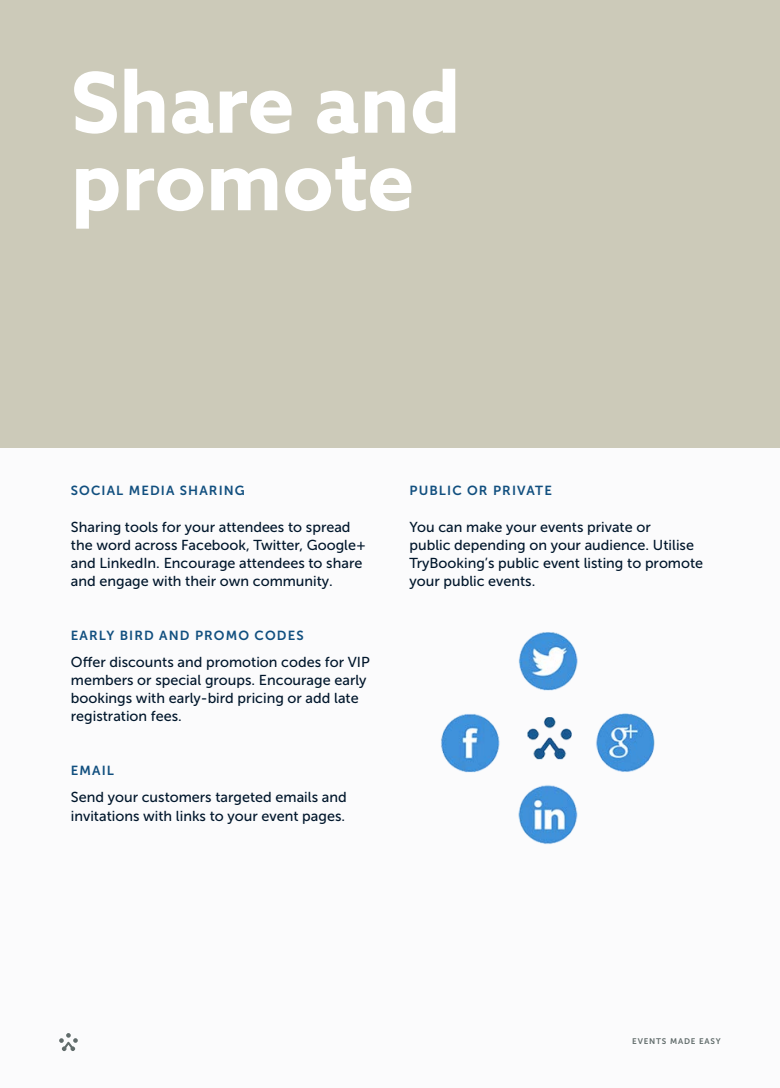
<style>
.page{position:relative;width:780px;height:1088px;background:#fff}
.page>*{position:absolute;margin:0;border:0;box-sizing:border-box;transform-origin:0 0}
.TB_Heading_1{font:700 83.75px/77.5px "Azo Sans";color:#fff}
.TB_Body_text{font:14.38px/18.1px "Museo Sans 500";color:#00162b}
.TB_Body_text-2{font:13.12px "Museo Sans 700";letter-spacing:.085em;color:#114f7f}
.t1{font:8.12px "Museo Sans 700";letter-spacing:.1em;color:#616c6b}
</style>
<div class="page">
<div style="left:1px;top:0;width:779px;height:1088px;background:#fbfbfc"></div>
<svg style="left:59px;top:1033px;width:19px;height:18px"></svg>
<div style="left:0;top:0;width:780px;height:447px;background:#cccab9"></div>
<img style="left:441px;top:632px;width:214px;height:212px">
<p class="TB_Heading_1" style="left:71px;top:63px;width:391px">Share and promote</p>
<p class="TB_Body_text-2" style="left:71px;top:483px;width:175px">SOCIAL MEDIA SHARING</p>
<p class="TB_Body_text" style="left:71px;top:518px;width:296px">Sharing tools for your attendees to spread the word across Facebook, Twitter, Google+ and LinkedIn. Encourage attendees to share and engage with their own community.</p>
<p class="TB_Body_text-2" style="left:71px;top:628px;width:234px">EARLY BIRD AND PROMO CODES</p>
<p class="TB_Body_text" style="left:71px;top:653px;width:300px">Offer discounts and promotion codes for VIP members or special groups. Encourage early bookings with early-bird pricing or add late registration fees.</p>
<p class="TB_Body_text-2" style="left:71px;top:763px;width:45px">EMAIL</p>
<p class="TB_Body_text" style="left:71px;top:788px;width:277px">Send your customers targeted emails and invitations with links to your event pages.</p>
<p class="TB_Body_text-2" style="left:409px;top:483px;width:144px">PUBLIC OR PRIVATE</p>
<p class="TB_Body_text" style="left:409px;top:518px;width:295px">You can make your events private or<br>public depending on your audience. Utilise TryBooking’s public event listing to promote your public events.</p>
<p class="t1" style="left:632px;top:1036px;width:90px">EVENTS MADE EASY</p>
</div>
